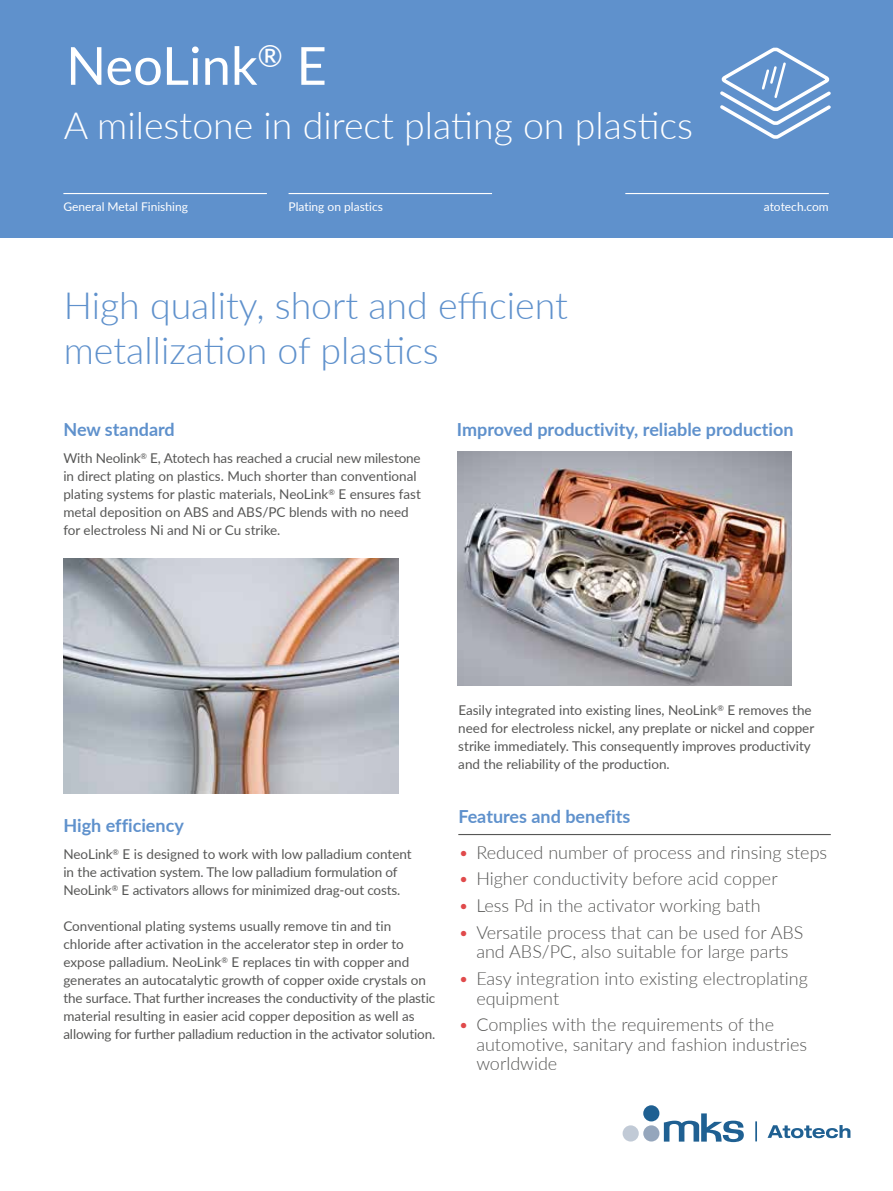
<style>
.page{position:relative;width:893px;height:1191px;background:#fff}
.page>*{position:absolute;margin:0;border:0;box-sizing:border-box;transform-origin:0 0}
.t1{font:52.5px "Lato";color:#fff}
.t2{font:300 37.5px/45px "Lato";color:#5f91cc}
.t3{font:300 37.5px "Lato";color:#fff}
.t4{font:300 18px/19.5px "Lato";color:#575756}
.t5{font:700 18px "Lato";color:#5f91cc}
.t6{font:13.5px/18px "Lato";color:#575756}
.t7{font:12px "Lato";color:#fff}
.s1{color:#e04a4b}
</style>
<div class="page">
<svg style="left:767px;top:1125px;width:83px;height:13px"></svg>
<div style="left:643px;top:1105px;width:16px;height:16px;background:#1f6092;border-radius:50%"></div>
<div style="left:643px;top:1125px;width:16px;height:16px;background:#95a6bc;border-radius:50%"></div>
<div style="left:623px;top:1125px;width:16px;height:16px;background:#c1cad6;border-radius:50%"></div>
<svg style="left:664px;top:1113px;width:80px;height:29px"></svg>
<hr style="left:755px;top:1121px;width:2px;height:20px;background:#1f6092">
<img style="left:64px;top:559px;width:334px;height:234px">
<img style="left:457px;top:451px;width:335px;height:234px">
<div style="left:0;top:0;width:893px;height:238px;background:#5f91cc"></div>
<hr style="left:63px;top:193px;width:204px;height:1px;background:#fff">
<hr style="left:289px;top:193px;width:203px;height:1px;background:#fff">
<hr style="left:625px;top:193px;width:204px;height:1px;background:#fff">
<svg style="left:720px;top:47px;width:111px;height:92px"></svg>
<hr style="left:458px;top:834px;width:373px;height:1px;background:#575756">
<h1 class="t1" style="left:66px;top:28px;width:262px">NeoLink<sup>®</sup> E</h1>
<h2 class="t3" style="left:64px;top:100px;width:631px">A milestone in direct plating on plastics</h2>
<p class="t7" style="left:63px;top:198px;width:126px">General Metal Finishing</p>
<p class="t7" style="left:289px;top:198px;width:96px">Plating on plastics</p>
<p class="t7" style="left:764px;top:198px;width:67px">atotech.com</p>
<h2 class="t2" style="left:64px;top:282px;width:506px">High quality, short and efficient metallization of plastics</h2>
<h3 class="t5" style="left:63px;top:416px;width:113px">New standard</h3>
<p class="t6" style="left:63px;top:449px;width:359px">With Neolink<sup>®</sup> E, Atotech has reached a crucial new milestone in direct plating on plastics. Much shorter than conventional plating systems for plastic materials, NeoLink<sup>®</sup> E ensures fast metal deposition on ABS and ABS/PC blends with no need for electroless Ni and Ni or Cu strike.</p>
<h3 class="t5" style="left:457px;top:416px;width:338px">Improved productivity, reliable production</h3>
<h3 class="t5" style="left:63px;top:812px;width:122px">High efficiency</h3>
<p class="t6" style="left:63px;top:845px;width:350px">NeoLink<sup>®</sup> E is designed to work with low palladium content in the activation system. The low palladium formulation of<br>NeoLink<sup>®</sup> E activators allows for minimized drag-out costs.</p>
<p class="t6" style="left:63px;top:917px;width:373px">Conventional plating systems usually remove tin and tin chloride after activation in the accelerator step in order to expose palladium. NeoLink<sup>®</sup> E replaces tin with copper and generates an autocatalytic growth of copper oxide crystals on the surface. That further increases the conductivity of the plastic material resulting in easier acid copper deposition as well as allowing for further palladium reduction in the activator solution.</p>
<p class="t6" style="left:458px;top:701px;width:357px">Easily integrated into existing lines, NeoLink<sup>®</sup> E removes the need for electroless nickel, any preplate or nickel and copper strike immediately. This consequently improves productivity and the reliability of the production.</p>
<h3 class="t5" style="left:458px;top:803px;width:174px">Features and benefits</h3>
<h3 class="t4" style="left:458px;top:841px;width:370px"><span class="s1">•</span> Reduced number of process and rinsing steps</h3>
<h3 class="t4" style="left:458px;top:868px;width:321px"><span class="s1">•</span> Higher conductivity before acid copper</h3>
<h3 class="t4" style="left:458px;top:895px;width:304px"><span class="s1">•</span> Less Pd in the activator working bath</h3>
<h3 class="t4" style="left:458px;top:922px;width:347px;text-align:center"><span class="s1">•</span> Versatile process that can be used for ABS and ABS/PC, also suitable for large parts</h3>
<h3 class="t4" style="left:476px;top:968px;width:333px;text-indent:-18px"><span class="s1">•</span> Easy integration into existing electroplating equipment</h3>
<h3 class="t4" style="left:476px;top:1014px;width:332px;text-indent:-18px"><span class="s1">•</span> Complies with the requirements of the automotive, sanitary and fashion industries worldwide</h3>
</div>
